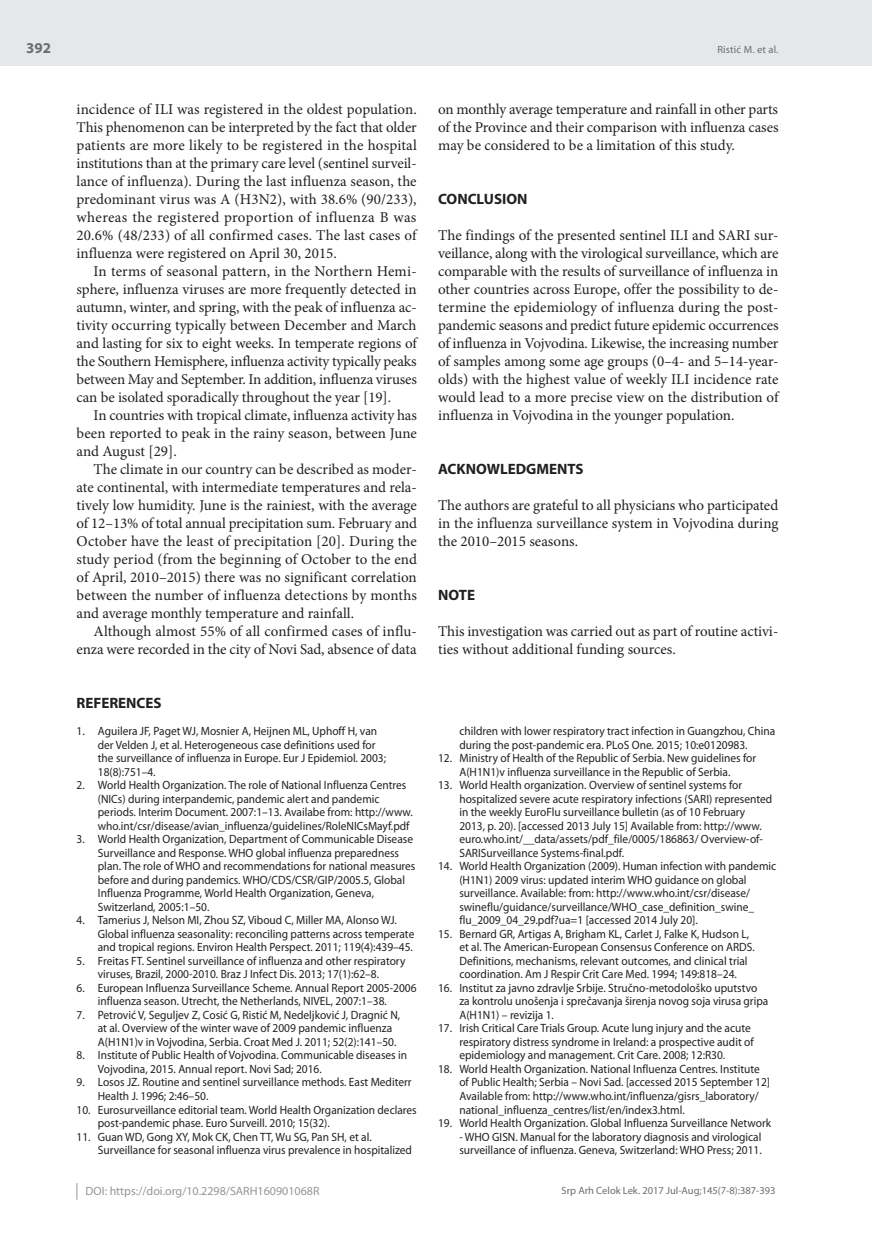
<style>
.page{position:relative;width:872px;height:1234px;background:#fff}
.page>*{position:absolute;margin:0;border:0;box-sizing:border-box;transform-origin:0 0}
.t1{font:15px/18px "Minion Pro";letter-spacing:-.005em;color:#231f20;text-align:justify}
.t2{font:700 15px "Myriad Pro";color:#231f20}
.t3{font:700 15px "Myriad Pro";color:#6c6d70}
.t4{font:12px/13.5px "Myriad Pro";color:#231f20;scale:.95 1}
.t5{font:12px "Myriad Pro";color:#939598}
.t6{font:10.5px "Myriad Pro";color:#6c6d70}
</style>
<div class="page">
<div style="left:0;top:0;width:872px;height:66px;background:#e6e7e9"></div>
<svg style="left:77px;top:1183px;width:1px;height:16px"></svg>
<p class="t3" style="left:26px;top:38px;width:26px">392</p>
<p class="t1" style="left:77px;top:100px;width:342px">incidence of ILI was registered in the oldest population.<br>This phenomenon can be interpreted by the fact that older patients are more likely to be registered in the hospital institutions than at the primary care level (sentinel surveil&shy;lance of influenza). During the last influenza season, the predominant virus was A (H3N2), with 38.6% (90/233), whereas the registered proportion of influenza B was 20.6% (48/233) of all confirmed cases. The last cases of influenza were registered on April 30, 2015.</p>
<p class="t1" style="left:77px;top:262px;width:342px;text-indent:17px">In terms of seasonal pattern, in the Northern Hemi&shy;sphere, influenza viruses are more frequently detected in autumn, winter, and spring, with the peak of influenza ac&shy;tivity occurring typically between December and March and lasting for six to eight weeks. In temperate regions of the Southern Hemisphere, influenza activity typically peaks between May and September. In addition, influenza viruses can be isolated sporadically throughout the year [19].</p>
<p class="t1" style="left:77px;top:406px;width:342px;text-indent:17px">In countries with tropical climate, influenza activity has been reported to peak in the rainy season, between June and August [29].</p>
<p class="t1" style="left:77px;top:460px;width:342px;text-indent:17px">The climate in our country can be described as moder&shy;ate continental, with intermediate temperatures and rela&shy;tively low humidity. June is the rainiest, with the average of 12–13% of total annual precipitation sum. February and October have the least of precipitation [20]. During the study period (from the beginning of October to the end of April, 2010–2015) there was no significant correlation between the number of influenza detections by months and average monthly temperature and rainfall.</p>
<p class="t1" style="left:77px;top:622px;width:342px;text-align:right">Although almost 55% of all confirmed cases of influ&shy;enza were recorded in the city of Novi Sad, absence of data</p>
<p class="t2" style="left:77px;top:693px;width:87px">REFERENCES</p>
<p class="t4" style="left:98px;top:724px;width:305px;text-indent:-21px">1. Aguilera JF, Paget WJ, Mosnier A, Heijnen ML, Uphoff H, van der Velden J, et al. Heterogeneous case definitions used for the surveillance of influenza in Europe. Eur J Epidemiol. 2003; 18(8):751–4.</p>
<p class="t4" style="left:98px;top:778px;width:333px;text-indent:-21px">2. World Health Organization. The role of National Influenza Centres (NICs) during interpandemic, pandemic alert and pandemic periods. Interim Document. 2007:1–13. Availabe from: http://www. who.int/csr/disease/avian_influenza/guidelines/RoleNICsMayf.pdf</p>
<p class="t4" style="left:98px;top:832px;width:336px;text-indent:-21px">3. World Health Organization, Department of Communicable Disease Surveillance and Response. WHO global influenza preparedness plan. The role of WHO and recommendations for national measures before and during pandemics. WHO/CDS/CSR/GIP/2005.5, Global Influenza Programme, World Health Organization, Geneva, Switzerland, 2005:1–50.</p>
<p class="t4" style="left:98px;top:913px;width:335px;text-indent:-21px">4. Tamerius J, Nelson MI, Zhou SZ, Viboud C, Miller MA, Alonso WJ.<br>Global influenza seasonality: reconciling patterns across temperate and tropical regions. Environ Health Perspect. 2011; 119(4):439–45.</p>
<p class="t4" style="left:77px;top:953px;width:347px;text-align:center">5. Freitas FT. Sentinel surveillance of influenza and other respiratory viruses, Brazil, 2000-2010. Braz J Infect Dis. 2013; 17(1):62–8.</p>
<p class="t4" style="left:98px;top:980px;width:337px;text-indent:-21px">6. European Influenza Surveillance Scheme. Annual Report 2005-2006 influenza season. Utrecht, the Netherlands, NIVEL, 2007:1–38.</p>
<p class="t4" style="left:98px;top:1007px;width:320px;text-indent:-21px">7. Petrović V, Seguljev Z, Cosić G, Ristić M, Nedeljković J, Dragnić N, at al. Overview of the winter wave of 2009 pandemic influenza<br>A(H1N1)v in Vojvodina, Serbia. Croat Med J. 2011; 52(2):141–50.</p>
<p class="t4" style="left:98px;top:1048px;width:327px;text-indent:-21px">8. Institute of Public Health of Vojvodina. Communicable diseases in<br>Vojvodina, 2015. Annual report. Novi Sad; 2016.</p>
<p class="t4" style="left:98px;top:1075px;width:332px;text-indent:-21px">9. Losos JZ. Routine and sentinel surveillance methods. East Mediterr<br>Health J. 1996; 2:46–50.</p>
<p class="t4" style="left:98px;top:1102px;width:337px;text-indent:-21px">10. Eurosurveillance editorial team. World Health Organization declares post-pandemic phase. Euro Surveill. 2010; 15(32).</p>
<p class="t4" style="left:98px;top:1129px;width:332px;text-indent:-21px">11. Guan WD, Gong XY, Mok CK, Chen TT, Wu SG, Pan SH, et al.<br>Surveillance for seasonal influenza virus prevalence in hospitalized</p>
<p class="t5" style="left:86px;top:1183px;width:235px">DOI: https://doi.org/10.2298/SARH160901068R</p>
<p class="t6" style="left:717px;top:43px;width:63px">Ristić M. et al.</p>
<p class="t1" style="left:438px;top:100px;width:342px">on monthly average temperature and rainfall in other parts of the Province and their comparison with influenza cases may be considered to be a limitation of this study.</p>
<p class="t2" style="left:438px;top:189px;width:91px">CONCLUSION</p>
<p class="t1" style="left:438px;top:226px;width:342px">The findings of the presented sentinel ILI and SARI sur&shy;veillance, along with the virological surveillance, which are comparable with the results of surveillance of influenza in other countries across Europe, offer the possibility to de&shy;termine the epidemiology of influenza during the post&shy;pandemic seasons and predict future epidemic occurrences of influenza in Vojvodina. Likewise, the increasing number of samples among some age groups (0–4- and 5–14-year&shy;olds) with the highest value of weekly ILI incidence rate would lead to a more precise view on the distribution of influenza in Vojvodina in the younger population.</p>
<p class="t2" style="left:438px;top:459px;width:147px">ACKNOWLEDGMENTS</p>
<p class="t1" style="left:438px;top:496px;width:342px">The authors are grateful to all physicians who participated in the influenza surveillance system in Vojvodina during the 2010–2015 seasons.</p>
<p class="t2" style="left:438px;top:585px;width:38px">NOTE</p>
<p class="t1" style="left:438px;top:622px;width:342px">This investigation was carried out as part of routine activi&shy;ties without additional funding sources.</p>
<p class="t4" style="left:459px;top:724px;width:334px">children with lower respiratory tract infection in Guangzhou, China during the post-pandemic era. PLoS One. 2015; 10:e0120983.</p>
<p class="t4" style="left:438px;top:751px;width:336px;text-align:center">12. Ministry of Health of the Republic of Serbia. New guidelines for<br>A(H1N1)v influenza surveillance in the Republic of Serbia.</p>
<p class="t4" style="left:459px;top:778px;width:331px;text-indent:-21px">13. World Health organization. Overview of sentinel systems for hospitalized severe acute respiratory infections (SARI) represented in the weekly EuroFlu surveillance bulletin (as of 10 February 2013, p. 20). [accessed 2013 July 15] Available from: http://www. euro.who.int/__data/assets/pdf_file/0005/186863/ Overview-of-SARISurveillance Systems-final.pdf.</p>
<p class="t4" style="left:459px;top:859px;width:335px;text-indent:-21px">14. World Health Organization (2009). Human infection with pandemic (H1N1) 2009 virus: updated interim WHO guidance on global surveillance. Available: from: http://www.who.int/csr/disease/ swineflu/guidance/surveillance/WHO_case_definition_swine_ flu_2009_04_29.pdf?ua=1 [accessed 2014 July 20].</p>
<p class="t4" style="left:459px;top:926px;width:312px;text-indent:-21px">15. Bernard GR, Artigas A, Brigham KL, Carlet J, Falke K, Hudson L, et al. The American-European Consensus Conference on ARDS.<br>Definitions, mechanisms, relevant outcomes, and clinical trial coordination. Am J Respir Crit Care Med. 1994; 149:818–24.</p>
<p class="t4" style="left:459px;top:980px;width:327px;text-indent:-21px">16. Institut za javno zdravlje Srbije. Stručno-metodološko uputstvo za kontrolu unošenja i sprečavanja širenja novog soja virusa gripa<br>A(H1N1) – revizija 1.</p>
<p class="t4" style="left:459px;top:1021px;width:311px;text-indent:-21px">17. Irish Critical Care Trials Group. Acute lung injury and the acute respiratory distress syndrome in Ireland: a prospective audit of epidemiology and management. Crit Care. 2008; 12:R30.</p>
<p class="t4" style="left:459px;top:1061px;width:328px;text-indent:-21px">18. World Health Organization. National Influenza Centres. Institute of Public Health; Serbia – Novi Sad. [accessed 2015 September 12] Available from: http://www.who.int/influenza/gisrs_laboratory/ national_influenza_centres/list/en/index3.html.</p>
<p class="t4" style="left:438px;top:1115px;width:352px">19. World Health Organization. Global Influenza Surveillance Network</p>
<p class="t4" style="left:459px;top:1129px;width:320px">- WHO GISN. Manual for the laboratory diagnosis and virological surveillance of influenza. Geneva, Switzerland: WHO Press; 2011.</p>
<p class="t6" style="left:561px;top:1184px;width:216px">Srp Arh Celok Lek. 2017 Jul-Aug;145(7-8):387-393</p>
</div>
